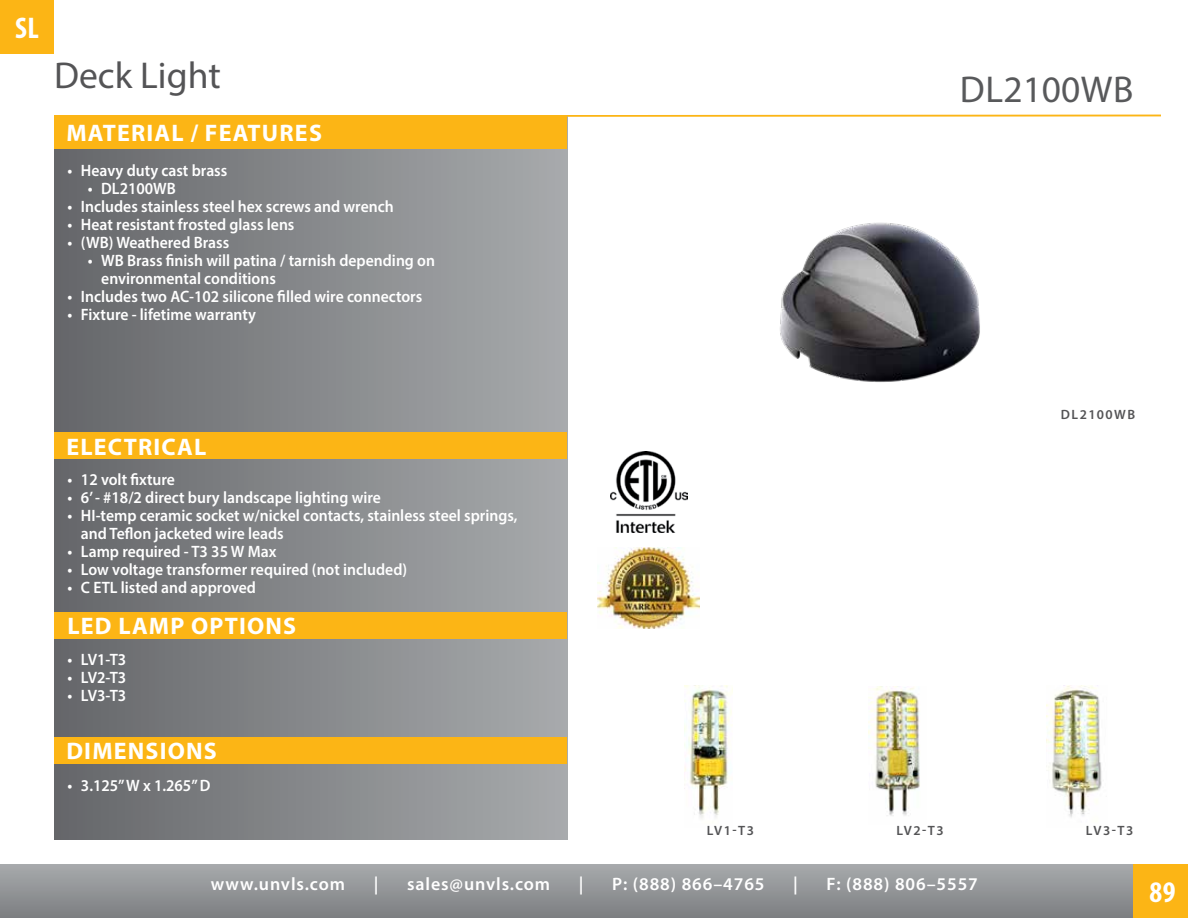
<style>
.page{position:relative;width:1188px;height:918px;background:#fff}
.page>*{position:absolute;margin:0;border:0;box-sizing:border-box;transform-origin:0 0}
.t1{font:37.5px "Myriad Pro";color:#545456}
.t2{font:37.5px "Myriad Pro";letter-spacing:.01em;color:#58595b}
.t3{font:700 condensed 30px "Myriad Pro";color:#fff}
.t4{font:700 24px "Myriad Pro";letter-spacing:.05em;color:#fff}
.t5{font:600 18px "Myriad Pro";letter-spacing:.05em;color:#fff}
.t6{font:600 16.5px/18px "Myriad Pro";color:#fff;scale:.95 1}
.t7{font:600 13.5px "Myriad Pro";letter-spacing:.11em;color:#545456}
</style>
<div class="page">
<div style="left:0;top:864px;width:1188px;height:54px;background:linear-gradient(to bottom,#a8aaad,#7d7f82)"></div>
<div style="left:54px;top:115px;width:513px;height:725px;background:linear-gradient(to right,#65666a,#a8abad)"></div>
<div style="left:54px;top:737px;width:513px;height:27px;background:#fcb515"></div>
<div style="left:54px;top:612px;width:513px;height:27px;background:#fcb515"></div>
<div style="left:54px;top:115px;width:513px;height:34px;background:#fcb515"></div>
<div style="left:54px;top:432px;width:513px;height:27px;background:#fcb515"></div>
<svg style="left:567px;top:114px;width:594px;height:4px"></svg>
<img style="left:780px;top:222px;width:200px;height:160px">
<img style="left:1047px;top:685px;width:55px;height:133px">
<img style="left:685px;top:685px;width:48px;height:134px">
<img style="left:868px;top:687px;width:52px;height:129px">
<img style="left:610px;top:452px;width:77px;height:81px">
<img style="left:598px;top:547px;width:101px;height:81px">
<div style="left:0;top:0;width:54px;height:54px;background:#fcb515"></div>
<div style="left:1133px;top:864px;width:55px;height:54px;background:#fcb515"></div>
<h2 class="t3" style="left:15px;top:10px;width:25px">SL</h2>
<h1 class="t1" style="left:54px;top:53px;width:168px">Deck Light</h1>
<h3 class="t4" style="left:66px;top:117px;width:257px">MATERIAL / FEATURES</h3>
<p class="t6" style="left:68px;top:161px;width:170px">• Heavy duty cast brass</p>
<p class="t6" style="left:88px;top:179px;width:94px">• DL2100WB</p>
<p class="t6" style="left:68px;top:197px;width:345px">• Includes stainless steel hex screws and wrench</p>
<p class="t6" style="left:68px;top:215px;width:240px">• Heat resistant frosted glass lens</p>
<p class="t6" style="left:68px;top:233px;width:172px">• (WB) Weathered Brass</p>
<p class="t6" style="left:101px;top:251px;width:353px;text-indent:-13px">• WB Brass finish will patina / tarnish depending on environmental conditions</p>
<p class="t6" style="left:68px;top:287px;width:375px">• Includes two AC-102 silicone filled wire connectors</p>
<p class="t6" style="left:68px;top:305px;width:200px">• Fixture - lifetime warranty</p>
<h1 class="t2" style="left:960px;top:66px;width:175px">DL2100WB</h1>
<h3 class="t4" style="left:66px;top:431px;width:142px">ELECTRICAL</h3>
<p class="t6" style="left:68px;top:470px;width:115px">• 12 volt fixture</p>
<p class="t6" style="left:68px;top:488px;width:332px">• 6’ - #18/2 direct bury landscape lighting wire</p>
<p class="t6" style="left:81px;top:506px;width:461px;text-indent:-13px">• HI-temp ceramic socket w/nickel contacts, stainless steel springs, and Teflon jacketed wire leads</p>
<p class="t6" style="left:68px;top:542px;width:222px">• Lamp required - T3 35 W Max</p>
<p class="t6" style="left:68px;top:560px;width:359px">• Low voltage transformer required (not included)</p>
<p class="t6" style="left:68px;top:578px;width:200px">• C ETL listed and approved</p>
<h3 class="t4" style="left:67px;top:610px;width:230px">LED LAMP OPTIONS</h3>
<p class="t6" style="left:68px;top:650px;width:63px">• LV1-T3</p>
<p class="t6" style="left:68px;top:668px;width:63px">• LV2-T3</p>
<p class="t6" style="left:68px;top:686px;width:63px">• LV3-T3</p>
<h3 class="t4" style="left:66px;top:736px;width:152px">DIMENSIONS</h3>
<p class="t6" style="left:68px;top:776px;width:152px">• 3.125” W x 1.265” D</p>
<p class="t7" style="left:1061px;top:406px;width:76px">DL2100WB</p>
<p class="t7" style="left:707px;top:822px;width:49px">LV1-T3</p>
<p class="t7" style="left:896px;top:822px;width:49px">LV2-T3</p>
<p class="t7" style="left:1086px;top:822px;width:49px">LV3-T3</p>
<p class="t5" style="left:211px;top:873px;width:136px">www.unvls.com</p>
<p class="t5" style="left:374px;top:873px;width:6px">|</p>
<p class="t5" style="left:407px;top:873px;width:145px">sales@unvls.com</p>
<p class="t5" style="left:579px;top:873px;width:6px">|</p>
<p class="t5" style="left:612px;top:873px;width:154px">P: (888) 866–4765</p>
<p class="t5" style="left:793px;top:873px;width:6px">|</p>
<p class="t5" style="left:827px;top:873px;width:153px">F: (888) 806–5557</p>
<h2 class="t3" style="left:1149px;top:874px;width:28px">89</h2>
</div>
